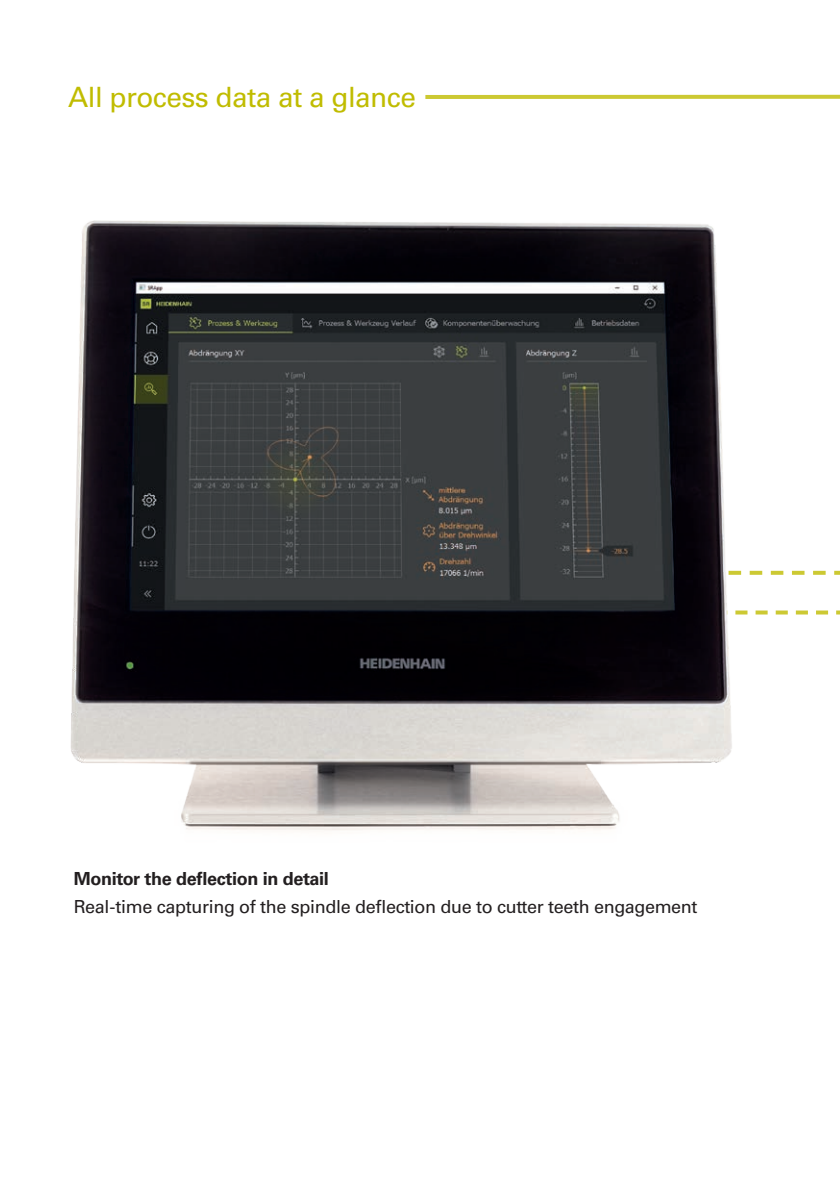
<style>
.page{position:relative;width:840px;height:1191px;background:#fff}
.page>*{position:absolute;margin:0;border:0;box-sizing:border-box;transform-origin:0 0}
.t1{font:28px "Univers";letter-spacing:-.02em;color:#c0bc00}
.t2{font:18px "Univers";letter-spacing:-.02em;color:#231f20}
.t3{font:700 18px "Univers";letter-spacing:-.02em;color:#231f20}
</style>
<div class="page">
<img style="left:71px;top:220px;width:352px;height:611px">
<svg style="left:423px;top:94px;width:416px;height:736px"></svg>
<h1 class="t1" style="left:68px;top:80px;width:349px">All process data at a glance</h1>
<p class="t3" style="left:74px;top:867px;width:256px">Monitor the deflection in detail</p>
<p class="t2" style="left:74px;top:895px;width:625px">Real-time capturing of the spindle deflection due to cutter teeth engagement</p>
</div>
